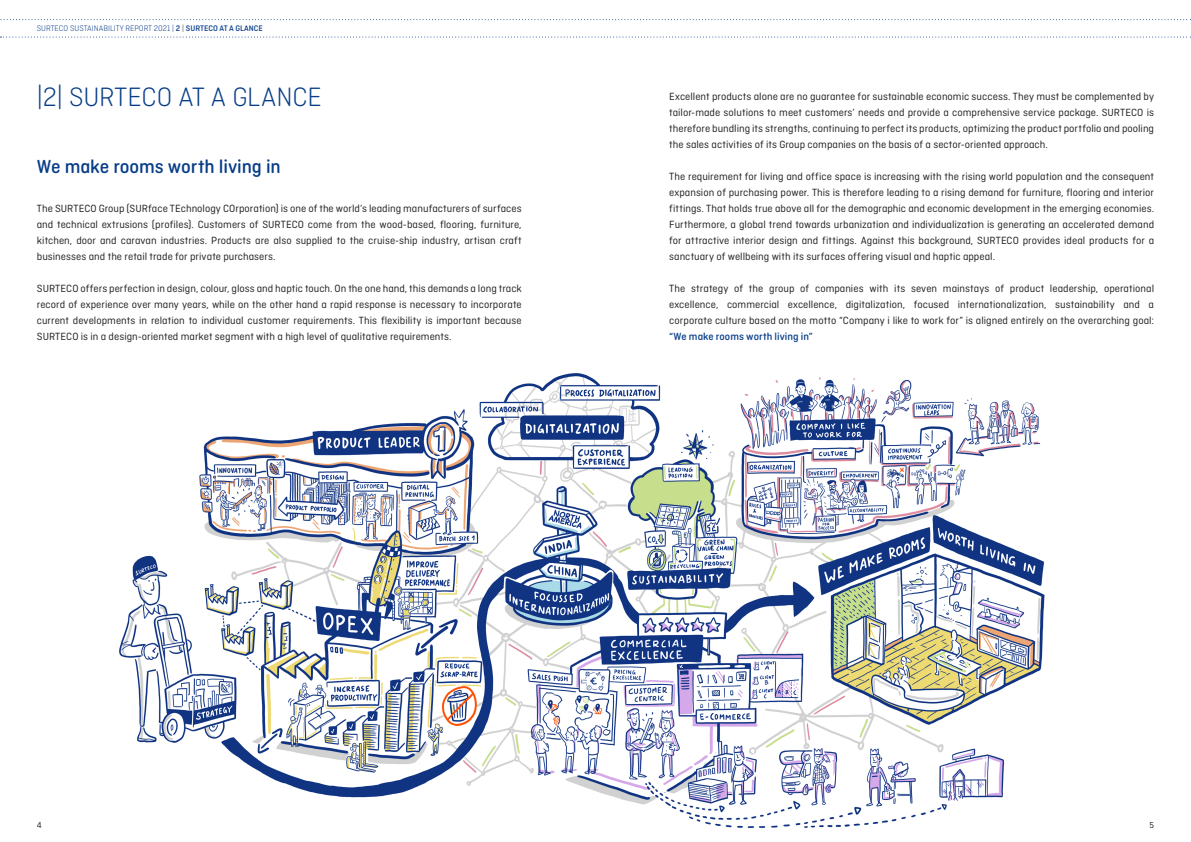
<style>
.page{position:relative;width:1191px;height:842px;background:#fff}
.page>*{position:absolute;margin:0;border:0;box-sizing:border-box;transform-origin:0 0}
.t1{font:300 28px "Ciutadella Rounded";letter-spacing:-.005em;color:#083e89}
.t2{font:500 20px "Ciutadella Rounded";letter-spacing:-.005em;color:#083e89}
.t3{font:11px/16px "Ciutadella Rounded";color:#231f20;text-align:justify}
.t4{font:500 11px "Ciutadella Rounded";color:#083e89}
.t5{font:9px "Ciutadella Rounded";color:#231f20}
.t6{font:300 8.5px "Ciutadella Rounded";color:#083e89}
.s1{font-weight:500}
.s2{color:#231f20}
</style>
<div class="page">
<svg style="left:0;top:19px;width:1191px;height:1px"></svg>
<svg style="left:0;top:37px;width:1191px;height:1px"></svg>
<img style="left:119px;top:373px;width:926px;height:455px">
<p class="t6" style="left:37px;top:24px;width:228px">SURTECO SUSTAINABILITY REPORT 2021 | <span class="s1">2</span> <span class="s2">|</span> <span class="s1">SURTECO AT A GLANCE</span></p>
<h1 class="t1" style="left:37px;top:82px;width:286px">|2| SURTECO AT A GLANCE</h1>
<h2 class="t2" style="left:37px;top:155px;width:245px">We make rooms worth living in</h2>
<p class="t3" style="left:37px;top:200px;width:486px">The SURTECO Group (SURface TEchnology COrporation) is one of the world’s leading manufacturers of surfaces and technical extrusions (profiles). Customers of SURTECO come from the wood-based, flooring, furniture, kitchen, door and caravan industries. Products are also supplied to the cruise-ship industry, artisan craft businesses and the retail trade for private purchasers.</p>
<p class="t3" style="left:37px;top:280px;width:486px">SURTECO offers perfection in design, colour, gloss and haptic touch. On the one hand, this demands a long track record of experience over many years, while on the other hand a rapid response is necessary to incorporate current developments in relation to individual customer requirements. This flexibility is important because SURTECO is in a design-oriented market segment with a high level of qualitative requirements.</p>
<p class="t3" style="left:669px;top:88px;width:486px">Excellent products alone are no guarantee for sustainable economic success. They must be complemented by tailor-made solutions to meet customers’ needs and provide a comprehensive service package. SURTECO is therefore bundling its strengths, continuing to perfect its products, optimizing the product portfolio and pooling the sales activities of its Group companies on the basis of a sector-oriented approach.</p>
<p class="t3" style="left:669px;top:168px;width:486px">The requirement for living and office space is increasing with the rising world population and the consequent expansion of purchasing power. This is therefore leading to a rising demand for furniture, flooring and interior fittings. That holds true above all for the demographic and economic development in the emerging economies.<br>Furthermore, a global trend towards urbanization and individualization is generating an accelerated demand for attractive interior design and fittings. Against this background, SURTECO provides ideal products for a sanctuary of wellbeing with its surfaces offering visual and haptic appeal.</p>
<p class="t3" style="left:669px;top:280px;width:486px">The strategy of the group of companies with its seven mainstays of product leadership, operational excellence, commercial excellence, digitalization, focused internationalization, sustainability and a corporate culture based on the motto “Company i like to work for” is aligned entirely on the overarching goal:</p>
<p class="t4" style="left:669px;top:330px;width:145px">“We make rooms worth living in”</p>
<p class="t5" style="left:37px;top:820px;width:6px">4</p>
<p class="t5" style="left:1149px;top:820px;width:6px">5</p>
</div>
